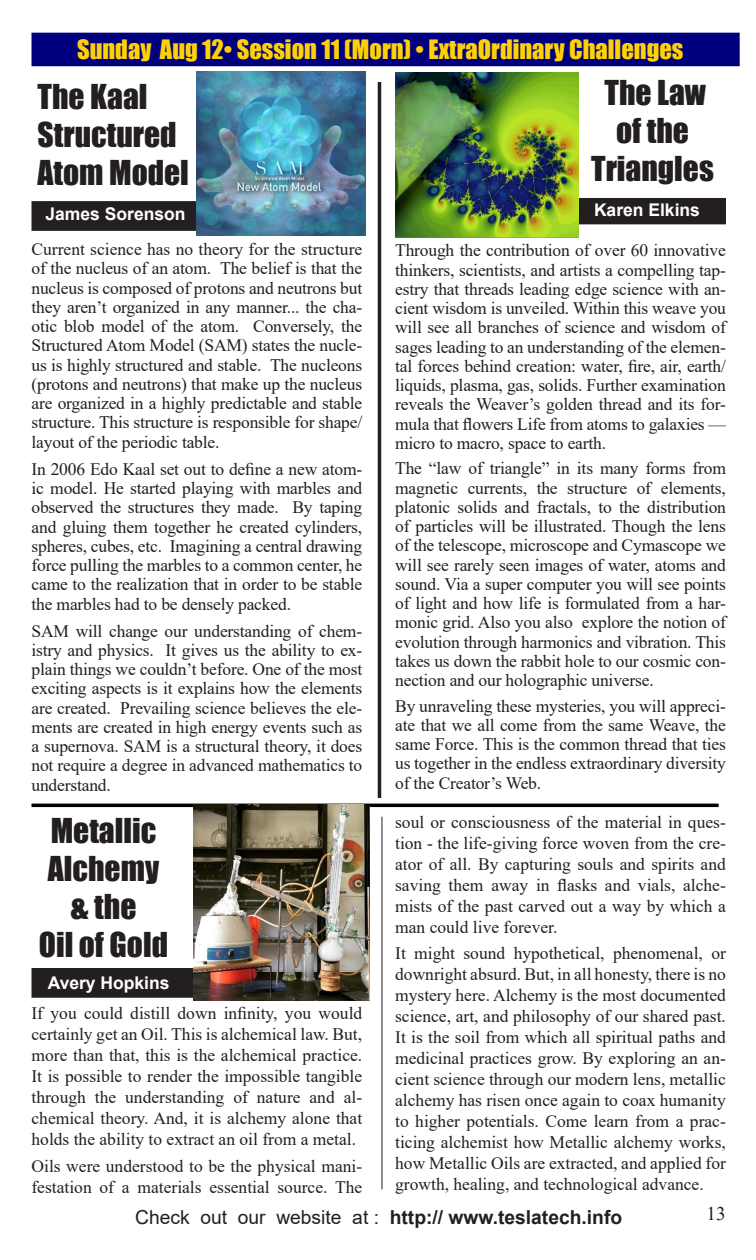
<style>
.page{position:relative;width:756px;height:1260px;background:#fff}
.page>*{position:absolute;margin:0;border:0;box-sizing:border-box;transform-origin:0 0}
.t1{font:31.5px/37.8px "Impact";color:#231f20}
.t2{font:24.5px "Impact";color:#fed105}
.t3{font:700 19.25px "Arial";color:#231f20}
.t4{font:19.25px "Times New Roman";color:#231f20}
.t5{font:17.5px/19.2px "Times New Roman";letter-spacing:-.01em;color:#231f20;text-align:justify}
.t6{font:700 17.5px "Arial";color:#fff}
.s1{font-weight:400}
</style>
<div class="page">
<hr style="left:378px;top:32px;width:3px;height:1165px;background:#231f20">
<div style="left:365px;top:799px;width:30px;height:407px;background:#fff"></div>
<div style="left:32px;top:202px;width:320px;height:28px;background:#231f20"></div>
<div style="left:32px;top:201px;width:321px;height:30px;border:2px solid #231f20"></div>
<div style="left:370px;top:0;width:21px;height:81px;background:#fff"></div>
<hr style="left:32px;top:804px;width:687px;height:3px;background:#000">
<div style="left:32px;top:33px;width:708px;height:33px;background:#00007f"></div>
<div style="left:32px;top:969px;width:320px;height:28px;background:#231f20"></div>
<div style="left:32px;top:968px;width:321px;height:30px;border:2px solid #231f20"></div>
<div style="left:414px;top:199px;width:311px;height:24px;background:#231f20"></div>
<div style="left:413px;top:198px;width:313px;height:26px;border:2px solid #231f20"></div>
<hr style="left:382px;top:817px;width:1px;height:372px;background:#231f20">
<img style="left:194px;top:805px;width:176px;height:195px">
<img style="left:196px;top:72px;width:170px;height:164px">
<img style="left:395px;top:73px;width:184px;height:165px">
<p class="t2" style="left:77px;top:30px;width:608px">Sunday Aug 12• Session 11 (Morn) • ExtraOrdinary Challenges</p>
<p class="t1" style="left:38px;top:77px;width:111px">The Kaal</p>
<p class="t1" style="left:38px;top:115px;width:153px">Structured<br>Atom Model</p>
<p class="t6" style="left:46px;top:202px;width:142px">James Sorenson</p>
<p class="t5" style="left:32px;top:239px;width:332px">Current science has no theory for the structure of the nucleus of an atom. The belief is that the nucleus is composed of protons and neutrons but they aren’t organized in any manner... the cha&shy;otic blob model of the atom. Conversely, the Structured Atom Model (SAM) states the nucle&shy;us is highly structured and stable. The nucleons (protons and neutrons) that make up the nucleus are organized in a highly predictable and stable structure. This structure is responsible for shape/ layout of the periodic table.</p>
<p class="t5" style="left:32px;top:459px;width:332px">In 2006 Edo Kaal set out to define a new atom&shy;ic model. He started playing with marbles and observed the structures they made. By taping and gluing them together he created cylinders, spheres, cubes, etc. Imagining a central drawing force pulling the marbles to a common center, he came to the realization that in order to be stable the marbles had to be densely packed.</p>
<p class="t5" style="left:32px;top:621px;width:332px">SAM will change our understanding of chem&shy;istry and physics. It gives us the ability to ex&shy;plain things we couldn’t before. One of the most exciting aspects is it explains how the elements are created. Prevailing science believes the ele&shy;ments are created in high energy events such as a supernova. SAM is a structural theory, it does not require a degree in advanced mathematics to understand.</p>
<p class="t1" style="left:51px;top:811px;width:107px">Metallic</p>
<p class="t1" style="left:48px;top:849px;width:113px">Alchemy</p>
<p class="t1" style="left:71px;top:887px;width:67px">&amp; the</p>
<p class="t1" style="left:39px;top:925px;width:131px">Oil of Gold</p>
<p class="t6" style="left:48px;top:970px;width:123px">Avery Hopkins</p>
<p class="t5" style="left:32px;top:1003px;width:332px;line-height:21px">If you could distill down infinity, you would certainly get an Oil. This is alchemical law. But, more than that, this is the alchemical practice.<br>It is possible to render the impossible tangible through the understanding of nature and al&shy;chemical theory. And, it is alchemy alone that holds the ability to extract an oil from a metal.</p>
<p class="t5" style="left:32px;top:1155px;width:332px;line-height:21px">Oils were understood to be the physical mani&shy;festation of a materials essential source. The</p>
<p class="t1" style="left:604px;top:73px;width:103px">The Law</p>
<p class="t1" style="left:616px;top:111px;width:74px">of the</p>
<p class="t1" style="left:591px;top:149px;width:124px">Triangles</p>
<p class="t6" style="left:594px;top:198px;width:108px">Karen Elkins</p>
<p class="t5" style="left:395px;top:240px;width:332px">Through the contribution of over 60 innovative thinkers, scientists, and artists a compelling tap&shy;estry that threads leading edge science with an&shy;cient wisdom is unveiled. Within this weave you will see all branches of science and wisdom of sages leading to an understanding of the elemen&shy;tal forces behind creation: water, fire, air, earth/ liquids, plasma, gas, solids. Further examination reveals the Weaver’s golden thread and its for&shy;mula that flowers Life from atoms to galaxies — micro to macro, space to earth.</p>
<p class="t5" style="left:395px;top:458px;width:332px">The “law of triangle” in its many forms from magnetic currents, the structure of elements, platonic solids and fractals, to the distribution of particles will be illustrated. Though the lens of the telescope, microscope and Cymascope we will see rarely seen images of water, atoms and sound. Via a super computer you will see points of light and how life is formulated from a har&shy;monic grid. Also you also explore the notion of evolution through harmonics and vibration. This takes us down the rabbit hole to our cosmic con&shy;nection and our holographic universe.</p>
<p class="t5" style="left:395px;top:696px;width:332px">By unraveling these mysteries, you will appreci&shy;ate that we all come from the same Weave, the same Force. This is the common thread that ties us together in the endless extraordinary diversity of the Creator’s Web.</p>
<p class="t5" style="left:395px;top:811px;width:332px;line-height:21px">soul or consciousness of the material in ques&shy;tion - the life-giving force woven from the cre&shy;ator of all. By capturing souls and spirits and saving them away in flasks and vials, alche&shy;mists of the past carved out a way by which a man could live forever.</p>
<p class="t5" style="left:395px;top:942px;width:332px;line-height:21px">It might sound hypothetical, phenomenal, or downright absurd. But, in all honesty, there is no mystery here. Alchemy is the most documented science, art, and philosophy of our shared past.<br>It is the soil from which all spiritual paths and medicinal practices grow. By exploring an an&shy;cient science through our modern lens, metallic alchemy has risen once again to coax humanity to higher potentials. Come learn from a prac&shy;ticing alchemist how Metallic alchemy works, how Metallic Oils are extracted, and applied for growth, healing, and technological advance.</p>
<p class="t3" style="left:135px;top:1204px;width:489px"><span class="s1">Check out our website at :</span> http:// www.teslatech.info</p>
<p class="t4" style="left:707px;top:1200px;width:21px">13</p>
</div>
